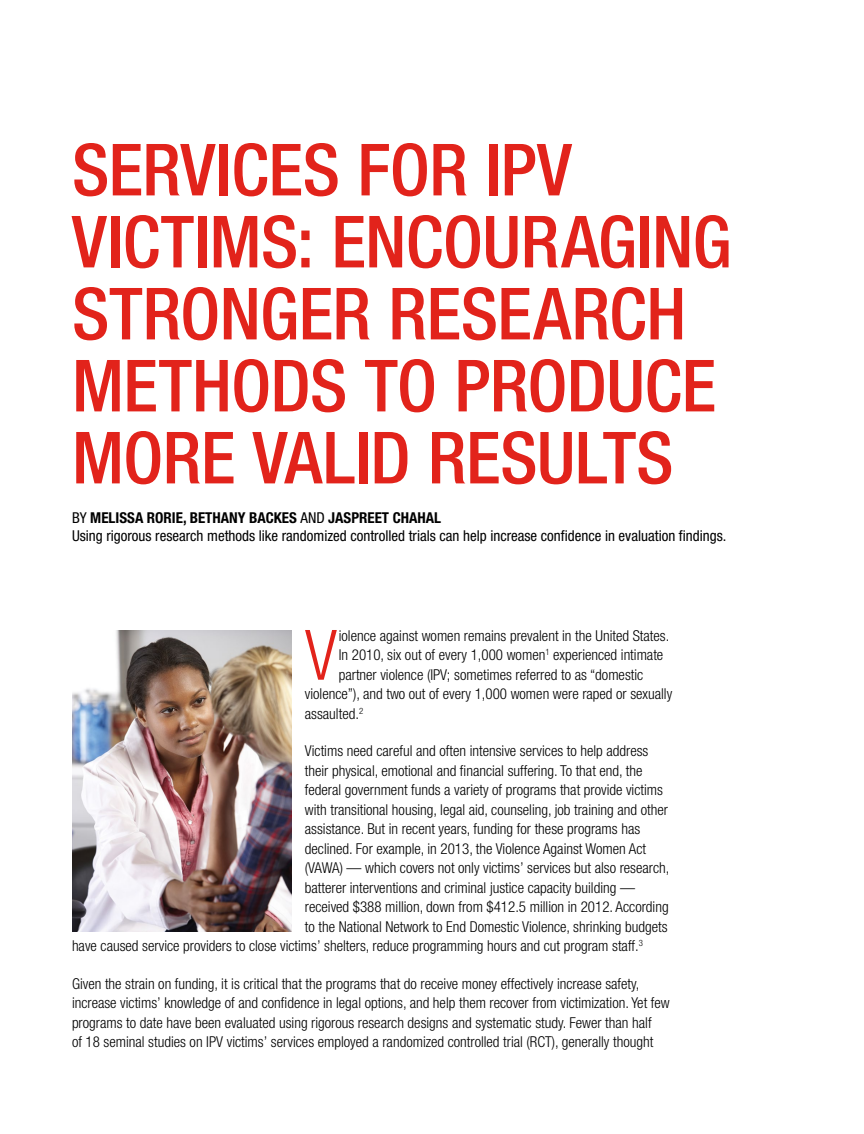
<style>
.page{position:relative;width:864px;height:1134px;background:#fff}
.page>*{position:absolute;margin:0;border:0;box-sizing:border-box;transform-origin:0 0}
.t1{font:500 condensed 72px/72px "Helvetica Neue LT Std";letter-spacing:-.005em;color:#e2231b}
.Body_DropCap{font:300 condensed 69.6px "Helvetica Neue LT Std";color:#e2231b}
.Body{font:300 condensed 15px/19.5px "Helvetica Neue LT Std";color:#000}
.Body_DropCap-2{font:300 condensed 15px "Helvetica Neue LT Std";color:#000}
.Author{font:condensed 15px "Helvetica Neue LT Std";color:#000}
.Author-2{font:700 condensed 15px "Helvetica Neue LT Std";color:#000}
.s1{font-weight:400}
</style>
<div class="page">
<img style="left:72px;top:630px;width:219px;height:302px">
<h1 class="t1" style="left:72px;top:133px;width:661px">SERVICES FOR IPV<br>VICTIMS: ENCOURAGING<br>STRONGER RESEARCH<br>METHODS TO PRODUCE<br>MORE VALID RESULTS</h1>
<p class="Author-2" style="left:72px;top:509px;width:371px"><span class="s1">BY</span> MELISSA RORIE, BETHANY BACKES <span class="s1">AND</span> JASPREET CHAHAL</p>
<p class="Author" style="left:72px;top:527px;width:656px">Using rigorous research methods like randomized controlled trials can help increase confidence in evaluation findings.</p>
<p class="Body_DropCap" style="left:305px;top:615px;width:34px">V</p>
<p class="Body_DropCap-2" style="left:339px;top:627px;width:332px">iolence against women remains prevalent in the United States.</p>
<p class="Body_DropCap-2" style="left:339px;top:646px;width:326px">In 2010, six out of every 1,000 women<sup>1</sup> experienced intimate</p>
<p class="Body_DropCap-2" style="left:339px;top:666px;width:306px">partner violence (IPV; sometimes referred to as “domestic</p>
<p class="Body_DropCap-2" style="left:305px;top:685px;width:369px">violence”), and two out of every 1,000 women were raped or sexually</p>
<p class="Body_DropCap-2" style="left:305px;top:705px;width:60px">assaulted.<sup>2</sup></p>
<p class="Body" style="left:305px;top:741px;width:345px">Victims need careful and often intensive services to help address</p>
<p class="Body" style="left:305px;top:761px;width:339px">their physical, emotional and financial suffering. To that end, the</p>
<p class="Body" style="left:305px;top:780px;width:360px">federal government funds a variety of programs that provide victims</p>
<p class="Body" style="left:305px;top:800px;width:365px">with transitional housing, legal aid, counseling, job training and other</p>
<p class="Body" style="left:305px;top:819px;width:337px">assistance. But in recent years, funding for these programs has</p>
<p class="Body" style="left:305px;top:839px;width:343px">declined. For example, in 2013, the Violence Against Women Act</p>
<p class="Body" style="left:305px;top:858px;width:366px">(VAWA) — which covers not only victims’ services but also research,</p>
<p class="Body" style="left:305px;top:878px;width:332px">batterer interventions and criminal justice capacity building —</p>
<p class="Body" style="left:305px;top:897px;width:365px">received $388 million, down from $412.5 million in 2012. According</p>
<p class="Body" style="left:305px;top:917px;width:364px">to the National Network to End Domestic Violence, shrinking budgets</p>
<p class="Body" style="left:72px;top:936px;width:573px">have caused service providers to close victims’ shelters, reduce programming hours and cut program staff.<sup>3</sup></p>
<p class="Body" style="left:72px;top:974px;width:599px">Given the strain on funding, it is critical that the programs that do receive money effectively increase safety, increase victims’ knowledge of and confidence in legal options, and help them recover from victimization. Yet few programs to date have been evaluated using rigorous research designs and systematic study. Fewer than half<br>of 18 seminal studies on IPV victims’ services employed a randomized controlled trial (RCT), generally thought</p>
</div>
